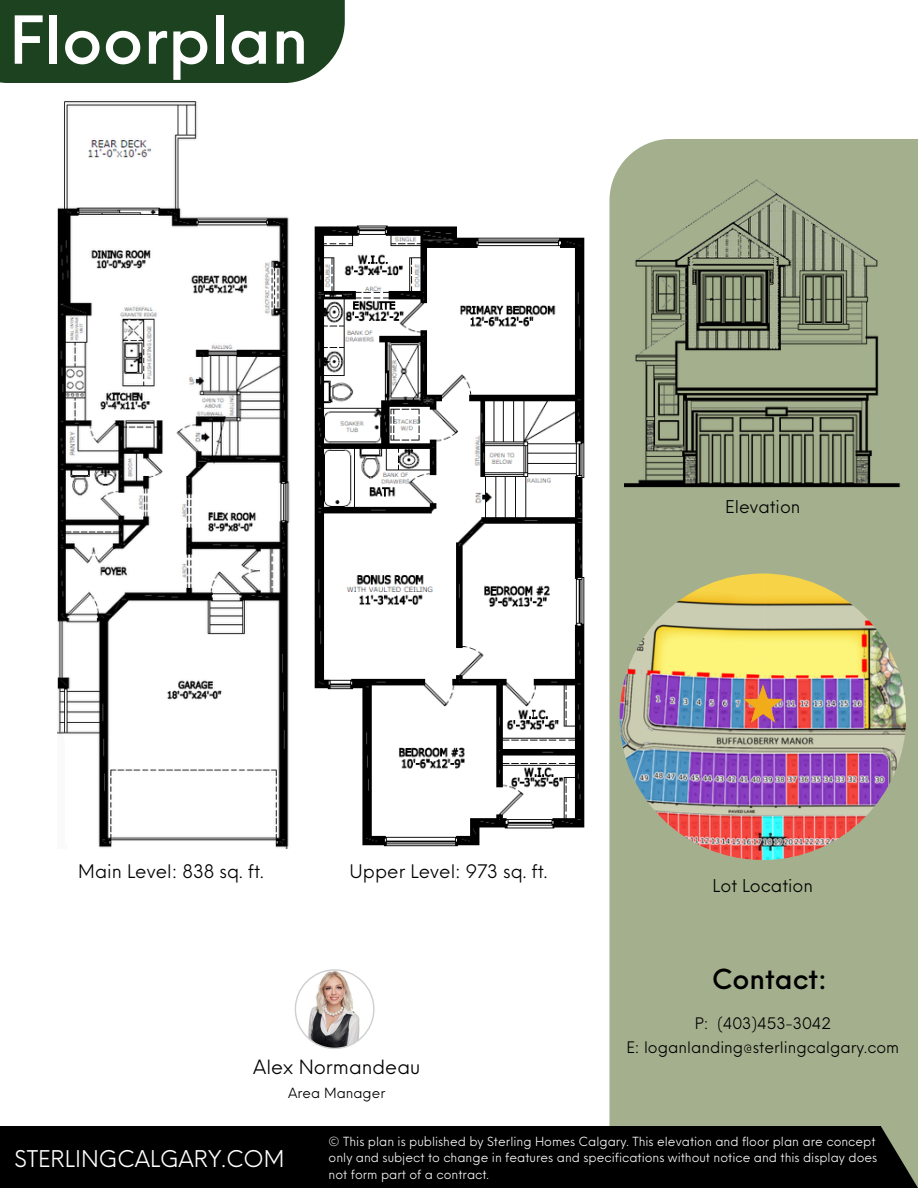
<style>
.page{position:relative;width:918px;height:1188px;background:#fff}
.page>*{position:absolute;margin:0;border:0;box-sizing:border-box;transform-origin:0 0}
.t1{font:500 64.5px "Neue Einstellung";color:#fff}
.t2{font:500 27px "Neue Einstellung";color:#000}
.t3{font:22.5px "Neue Einstellung";color:#fff}
.t4{font:19.2px "Neue Einstellung";color:#000}
.t5{font:18.3px "Neue Einstellung";color:#000}
.t6{font:17.25px "Neue Einstellung";color:#000}
.t7{font:15.6px/24.8px "Neue Einstellung";color:#000;text-align:center}
.t8{font:13.65px "Neue Einstellung";color:#000}
.t9{font:12.3px/16.4px "Neue Einstellung";color:#f6f9f6}
</style>
<div class="page">
<div style="left:609px;top:139px;width:309px;height:1049px;background:#a4b08d"></div>
<div style="left:0;top:1126px;width:881px;height:62px;background:#000"></div>
<svg style="left:881px;top:1126px;width:37px;height:62px"></svg>
<div style="left:0;top:0;width:345px;height:83px;background:#1d4220"></div>
<img style="left:620px;top:574px;width:286px;height:286px;border-radius:50%">
<img style="left:743px;top:685px;width:40px;height:37px">
<svg style="left:295px;top:969px;width:80px;height:80px"></svg>
<img style="left:57px;top:101px;width:233px;height:747px">
<img style="left:314px;top:225px;width:271px;height:622px">
<img style="left:624px;top:160px;width:276px;height:328px">
<p class="t1" style="left:9px;top:-18px;width:301px">Floorplan</p>
<p class="t6" style="left:725px;top:492px;width:77px">Elevation</p>
<p class="t5" style="left:78px;top:855px;width:187px">Main Level: 838 sq. ft.</p>
<p class="t5" style="left:350px;top:855px;width:199px">Upper Level: 973 sq. ft.</p>
<h2 class="t4" style="left:253px;top:1050px;width:168px">Alex Normandeau</h2>
<h2 class="t8" style="left:288px;top:1080px;width:99px">Area Manager</h2>
<h5 class="t6" style="left:713px;top:870px;width:102px">Lot Location</h5>
<h4 class="t2" style="left:712px;top:955px;width:117px">Contact:</h4>
<h4 class="t7" style="left:626px;top:1009px;width:274px">P: (403)453-3042<br>E: loganlanding@sterlingcalgary.com</h4>
<h5 class="t3" style="left:14px;top:1139px;width:272px">STERLINGCALGARY.COM</h5>
<p class="t9" style="left:329px;top:1132px;width:550px">© This plan is published by Sterling Homes Calgary. This elevation and floor plan are concept only and subject to change in features and specifications without notice and this display does not form part of a contract.</p>
</div>
